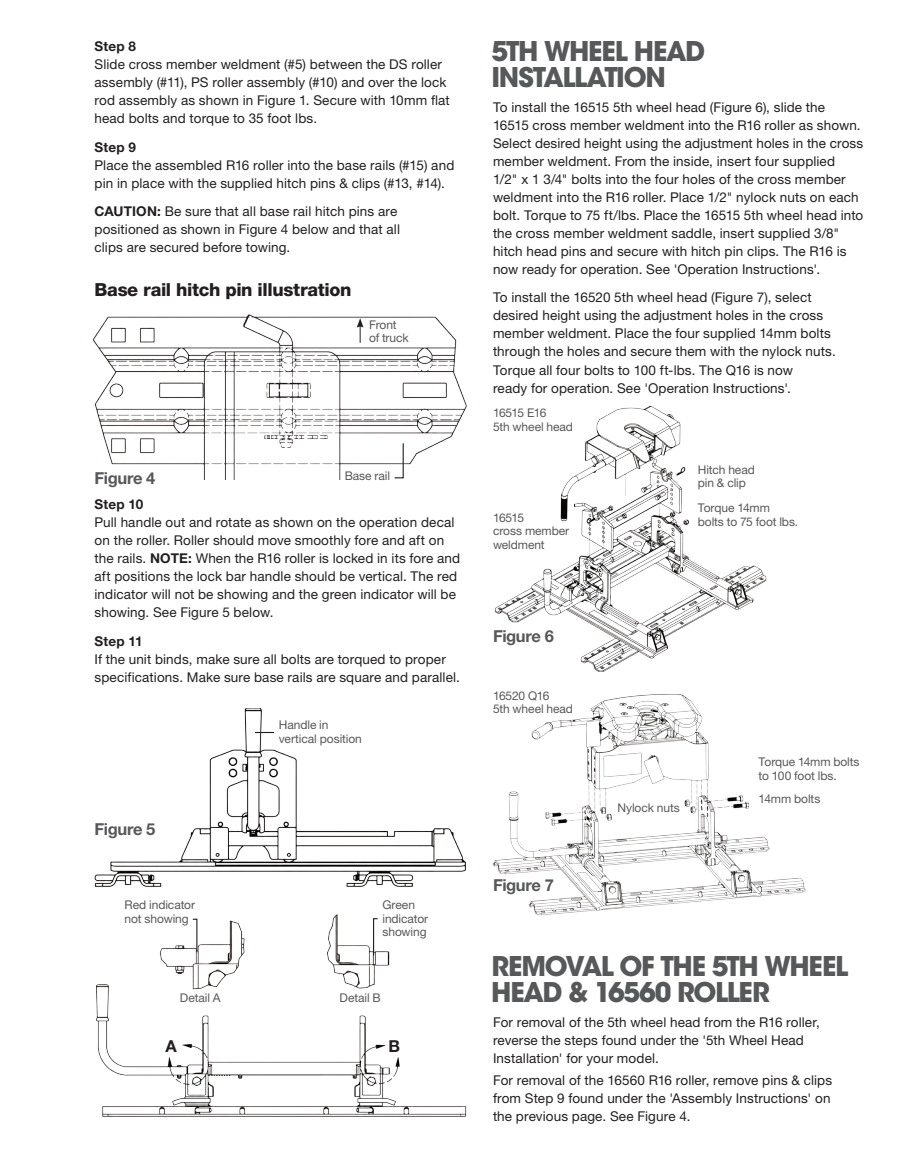
<style>
.page{position:relative;width:905px;height:1175px;background:#fff}
.page>*{position:absolute;margin:0;border:0;box-sizing:border-box;transform-origin:0 0}
.t1{font:700 27px/26.5px "ITC Avant Garde Std";letter-spacing:-.045em;color:#57585a}
.t2{font:800 18px "Helvetica Neue LT Std";color:#231f20}
.t3{font:700 16.5px "Helvetica Neue LT Std";letter-spacing:-.02em;color:#57585a}
.t4{font:700 16.5px "Helvetica Neue LT Std";color:#231f20}
.t5{font:13.5px/18px "Helvetica Neue LT Std";letter-spacing:.01em;color:#231f20}
.t6{font:700 13.5px "Helvetica Neue LT Std";letter-spacing:.02em;color:#231f20}
.t7{font:12px/13.5px "Helvetica Neue LT Std";letter-spacing:-.005em;color:#57585a}
.s1{font-weight:700}
</style>
<div class="page">
<img style="left:94px;top:708px;width:373px;height:409px">
<svg style="left:372px;top:917px;width:7px;height:39px"></svg>
<svg style="left:192px;top:918px;width:6px;height:35px"></svg>
<svg style="left:255px;top:732px;width:19px;height:1px"></svg>
<img style="left:92px;top:314px;width:375px;height:165px">
<svg style="left:393px;top:442px;width:11px;height:37px"></svg>
<svg style="left:357px;top:318px;width:6px;height:25px"></svg>
<img style="left:492px;top:694px;width:314px;height:222px">
<img style="left:495px;top:405px;width:272px;height:267px">
<p class="t6" style="left:94px;top:38px;width:43px">Step 8</p>
<p class="t5" style="left:94px;top:55px;width:357px">Slide cross member weldment (#5) between the DS roller assembly (#11), PS roller assembly (#10) and over the lock rod assembly as shown in Figure 1. Secure with 10mm flat head bolts and torque to 35 foot lbs.</p>
<p class="t6" style="left:94px;top:138px;width:43px">Step 9</p>
<p class="t5" style="left:94px;top:155px;width:361px">Place the assembled R16 roller into the base rails (#15) and pin in place with the supplied hitch pins &amp; clips (#13, #14).</p>
<p class="t5" style="left:94px;top:202px;width:307px"><span class="s1">CAUTION:</span> Be sure that all base rail hitch pins are positioned as shown in Figure 4 below and that all clips are secured before towing.</p>
<h2 class="t2" style="left:94px;top:278px;width:258px">Base rail hitch pin illustration</h2>
<p class="t7" style="left:369px;top:318px;width:41px">Front of truck</p>
<p class="t3" style="left:94px;top:468px;width:62px">Figure 4</p>
<p class="t7" style="left:345px;top:469px;width:47px">Base rail</p>
<p class="t6" style="left:95px;top:496px;width:50px">Step 10</p>
<p class="t5" style="left:95px;top:513px;width:367px">Pull handle out and rotate as shown on the operation decal on the roller. Roller should move smoothly fore and aft on the rails. <span class="s1">NOTE:</span> When the R16 roller is locked in its fore and aft positions the lock bar handle should be vertical. The red indicator will not be showing and the green indicator will be showing. See Figure 5 below.</p>
<p class="t6" style="left:95px;top:632px;width:50px">Step 11</p>
<p class="t5" style="left:95px;top:649px;width:367px">If the unit binds, make sure all bolts are torqued to proper specifications. Make sure base rails are square and parallel.</p>
<p class="t3" style="left:94px;top:819px;width:62px">Figure 5</p>
<p class="t7" style="left:125px;top:898px;width:72px">Red indicator not showing</p>
<p class="t7" style="left:279px;top:718px;width:85px">Handle in vertical position</p>
<p class="t7" style="left:382px;top:898px;width:47px">Green indicator showing</p>
<p class="t7" style="left:180px;top:990px;width:42px">Detail A</p>
<p class="t7" style="left:339px;top:990px;width:43px">Detail B</p>
<p class="t4" style="left:165px;top:1035px;width:13px">A</p>
<p class="t4" style="left:388px;top:1035px;width:13px">B</p>
<h1 class="t1" style="left:491px;top:37px;width:215px">5TH WHEEL HEAD<br>INS</h1>
<h1 class="t1" style="left:533px;top:64px;width:131px">TALLATION</h1>
<p class="t5" style="left:493px;top:98px;width:372px">To install the 16515 5th wheel head (Figure 6), slide the 16515 cross member weldment into the R16 roller as shown.<br>Select desired height using the adjustment holes in the cross member weldment. From the inside, insert four supplied<br>1/2" x 1 3/4" bolts into the four holes of the cross member weldment into the R16 roller. Place 1/2" nylock nuts on each bolt. Torque to 75 ft/lbs. Place the 16515 5th wheel head into the cross member weldment saddle, insert supplied 3/8" hitch head pins and secure with hitch pin clips. The R16 is now ready for operation. See 'Operation Instructions'.</p>
<p class="t5" style="left:493px;top:288px;width:344px">To install the 16520 5th wheel head (Figure 7), select desired height using the adjustment holes in the cross member weldment. Place the four supplied 14mm bolts through the holes and secure them with the nylock nuts.<br>Torque all four bolts to 100 ft-lbs. The Q16 is now<br>ready for operation. See 'Operation Instructions'.</p>
<p class="t7" style="left:493px;top:406px;width:82px">16515 E16<br>5th wheel head</p>
<p class="t7" style="left:493px;top:510px;width:78px">16515<br>cross member weldment</p>
<p class="t3" style="left:493px;top:626px;width:62px">Figure 6</p>
<p class="t7" style="left:493px;top:688px;width:82px">16520 Q16<br>5th wheel head</p>
<p class="t3" style="left:493px;top:875px;width:62px">Figure 7</p>
<p class="t7" style="left:697px;top:463px;width:59px">Hitch head pin &amp; clip</p>
<p class="t7" style="left:697px;top:501px;width:102px">Torque 14mm bolts to 75 foot lbs.</p>
<p class="t7" style="left:617px;top:800px;width:64px">Nylock nuts</p>
<p class="t7" style="left:758px;top:755px;width:102px">Torque 14mm bolts to 100 foot lbs.</p>
<p class="t7" style="left:758px;top:792px;width:63px">14mm bolts</p>
<h1 class="t1" style="left:491px;top:952px;width:358px;text-indent:74px">VAL OF THE 5TH WHEEL<br>HE AD &amp; 16560 ROLLER</h1>
<p class="t5" style="left:493px;top:1012px;width:328px">For removal of the 5th wheel head from the R16 roller, reverse the steps found under the '5th Wheel Head<br>Installation' for your model.</p>
<p class="t5" style="left:493px;top:1071px;width:341px">For removal of the 16560 R16 roller, remove pins &amp; clips from Step 9 found under the 'Assembly Instructions' on the previous page. See Figure 4.</p>
<h1 class="t1" style="left:491px;top:952px;width:22px">REMO</h1>
</div>
